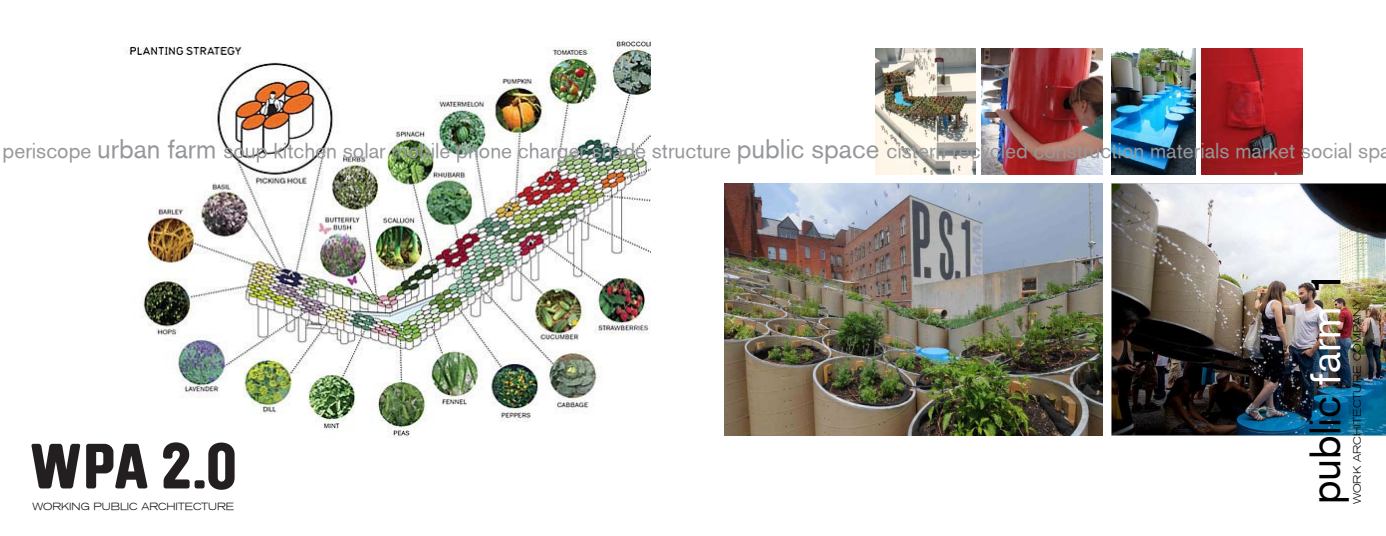
<style>
.page{position:relative;width:1386px;height:536px;background:#fff}
.page>*{position:absolute;margin:0;border:0;box-sizing:border-box;transform-origin:0 0}
.t1{font:42px "Akzidenz Grotesk BE";color:#000}
.t2{font:21px "Akzidenz Grotesk BE";color:#95979a}
.t3{font:10.5px "Akzidenz Grotesk BE Light Ex";color:#000}
.t4{font:10.15px "Akzidenz Grotesk BE Light Ex";color:#000}
.s1{font-size:26.25px}
.s2{color:#fff}
</style>
<div class="page">
<svg style="left:32px;top:443px;width:48px;height:45px"></svg>
<svg style="left:86px;top:443px;width:61px;height:45px"></svg>
<svg style="left:163px;top:442px;width:27px;height:46px"></svg>
<div style="left:195px;top:480px;width:10px;height:8px;background:#231f20;border-radius:2px"></div>
<svg style="left:208px;top:442px;width:27px;height:47px"></svg>
<img style="left:124px;top:39px;width:526px;height:399px">
<img style="left:875px;top:48px;width:101px;height:127px">
<img style="left:724px;top:184px;width:378px;height:251px">
<img style="left:1112px;top:183px;width:274px;height:252px">
<img style="left:1112px;top:48px;width:83px;height:126px">
<img style="left:982px;top:48px;width:120px;height:127px">
<img style="left:1201px;top:49px;width:101px;height:126px">
<p class="t2" style="left:3px;top:138px;width:1390px">periscope <span class="s1">urban farm</span> soup kitchen solar mobile phone charger shade structure <span class="s1">public space</span> cistern recycled construction materials market social spa</p>
<p class="t4" style="left:32px;top:500px;width:204px">WORKING PUBLIC ARCHITECTURE</p>
<h1 class="t1" style="left:1300px;top:504px;width:235px;rotate:-90deg">public <span class="s2">farm</span> 1</h1>
<p class="t3" style="left:1351px;top:504px;width:206px;rotate:-90deg">WORK ARCHITECTURE COMPANY</p>
</div>
